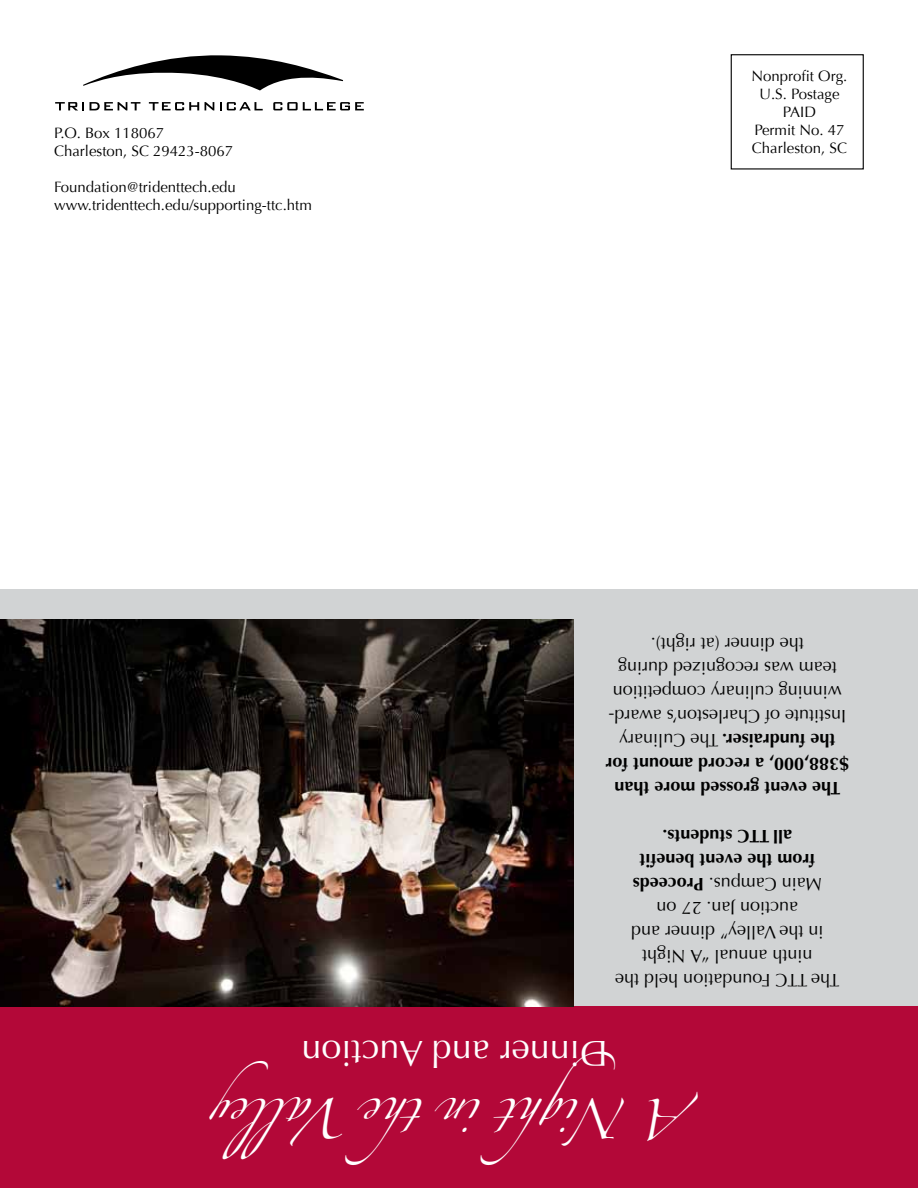
<style>
.page{position:relative;width:918px;height:1188px;background:#fff}
.page>*{position:absolute;margin:0;border:0;box-sizing:border-box;transform-origin:0 0}
.t1{font:36px "Zapfino";color:#fff}
.t2{font:36px "Optima";color:#fff}
.t3{font:18px/24px "Optima";color:#000;text-align:center}
.t4{font:15px/18px "Optima";color:#000}
.s1{font-weight:700}
</style>
<div class="page">
<svg style="left:83px;top:55px;width:260px;height:36px"></svg>
<svg style="left:55px;top:102px;width:29px;height:8px"></svg>
<svg style="left:90px;top:102px;width:50px;height:8px"></svg>
<svg style="left:149px;top:102px;width:50px;height:8px"></svg>
<svg style="left:205px;top:102px;width:9px;height:8px"></svg>
<svg style="left:220px;top:102px;width:43px;height:8px"></svg>
<svg style="left:273px;top:102px;width:91px;height:8px"></svg>
<div style="left:731px;top:54px;width:133px;height:116px;border:1px solid #000"></div>
<div style="left:0;top:590px;width:918px;height:423px;background:#d1d3d4"></div>
<div style="left:0;top:1006px;width:918px;height:182px;background:#b30838"></div>
<img style="left:0;top:620px;width:574px;height:386px">
<p class="t4" style="left:54px;top:124px;width:181px">P.O. Box 118067<br>Charleston, SC 29423-8067</p>
<p class="t4" style="left:54px;top:178px;width:259px">Foundation@tridenttech.edu www.tridenttech.edu/supporting-ttc.htm</p>
<p class="t4" style="left:752px;top:67px;width:97px;text-align:center">Nonprofit Org.<br>U.S. Postage<br>PAID<br>Permit No. 47<br>Charleston, SC</p>
<p class="t3" style="left:849px;top:800px;width:245px;rotate:-180deg"><span class="s1">The event grossed more than $388,000, a record amount for the fundraiser.</span> The Culinary<br>Institute of Charleston’s award&shy;winning culinary competition team was recognized during the dinner (at right).</p>
<p class="t3" style="left:839px;top:992px;width:226px;rotate:-180deg">The TTC Foundation held the ninth annual “A Night<br>in the Valley” dinner and auction Jan. 27 on<br>Main Campus. <span class="s1">Proceeds from the event benefit<br>all TTC students.</span></p>
<h1 class="t2" style="left:608px;top:1074px;width:308px;rotate:-180deg">Dinner and Auction</h1>
<h1 class="t1" style="left:697px;top:1133px;width:524px;rotate:-180deg">A Ni ght i n t he Va lle y</h1>
</div>
